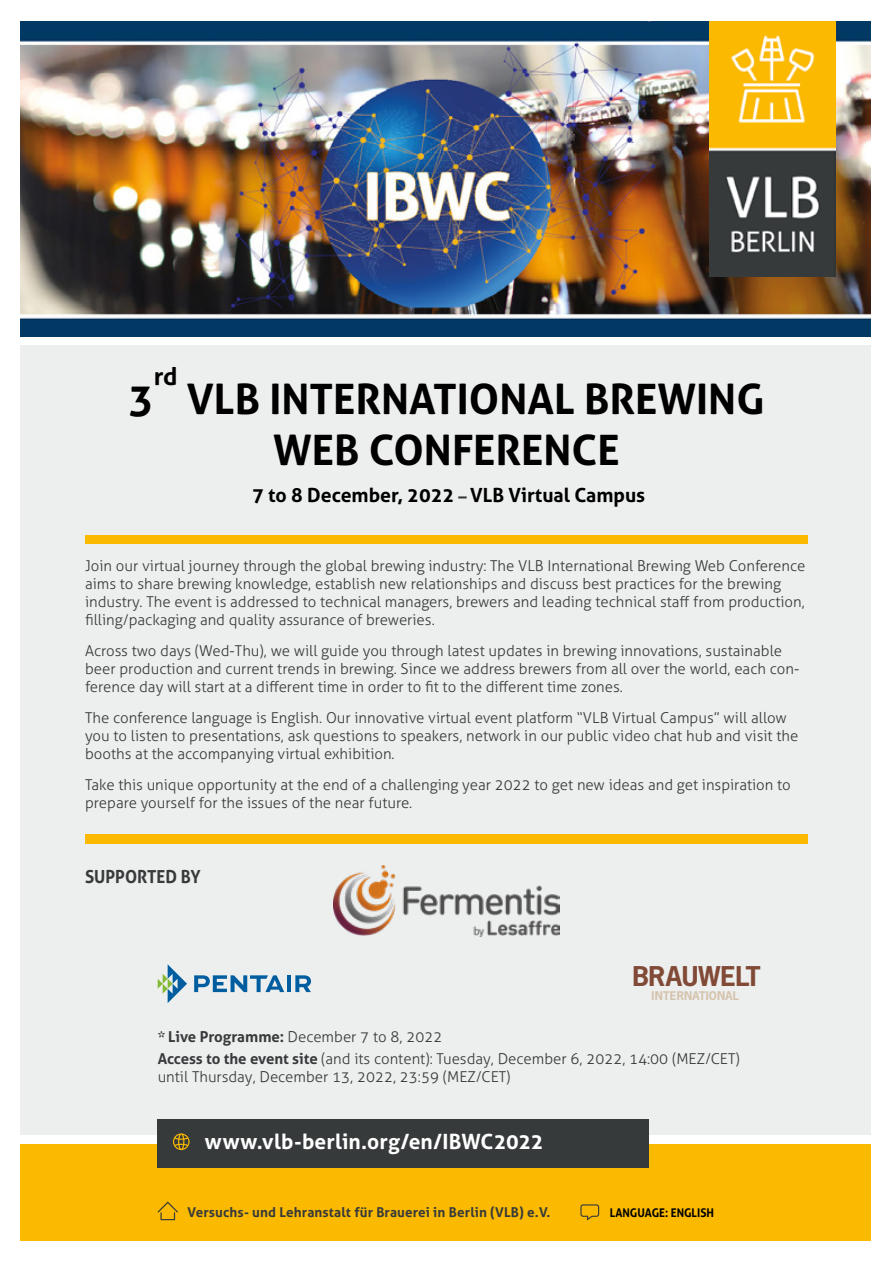
<style>
.page{position:relative;width:893px;height:1263px;background:#fff}
.page>*{position:absolute;margin:0;border:0;box-sizing:border-box;transform-origin:0 0}
.t1{font:700 42px "Aller";color:#000}
.t2{font:700 25.65px "News Gothic";color:#814a36}
.t3{font:700 24.45px "Aller";color:#000}
.t4{font:700 21px "Aller";letter-spacing:.01em;color:#fff}
.t5{font:700 19.5px "Aller";color:#000}
.Themenschwerpunkt{font:700 18px "Aller";color:#373a3b;scale:.93 1}
.Info_Fliesstext{font:300 15px/18px "Aller";color:#373a3b}
.t6{font:700 13.5px "Aller";letter-spacing:.01em;color:#373a3b}
.Themenschwerpunkt-2{font:700 12px "Aller";color:#000;scale:.93 1}
.t7{font:700 11.25px "News Gothic";letter-spacing:.02em;color:#d5c3ab}
.s1{font-size:16.5px;color:#373a3b}
.s2{font-weight:700}
</style>
<div class="page">
<div style="left:21px;top:345px;width:850px;height:790px;background:#edeeee"></div>
<div style="left:21px;top:1144px;width:850px;height:97px;background:#fbba00"></div>
<img style="left:21px;top:21px;width:850px;height:315px">
<svg style="left:158px;top:964px;width:29px;height:39px"></svg>
<svg style="left:194px;top:975px;width:90px;height:17px"></svg>
<hr style="left:287px;top:975px;width:4px;height:17px;background:#005ea0">
<svg style="left:295px;top:975px;width:16px;height:17px"></svg>
<svg style="left:158px;top:1202px;width:20px;height:18px"></svg>
<svg style="left:580px;top:1204px;width:20px;height:17px"></svg>
<div style="left:157px;top:1120px;width:491px;height:48px;background:#373a3b"></div>
<svg style="left:173px;top:1133px;width:17px;height:17px"></svg>
<div style="left:85px;top:536px;width:723px;height:8px;background:#fbba00"></div>
<div style="left:85px;top:834px;width:723px;height:10px;background:#fbba00"></div>
<img style="left:709px;top:21px;width:126px;height:255px">
<img style="left:333px;top:865px;width:227px;height:72px">
<p class="t3" style="left:154px;top:362px;width:25px">rd</p>
<p class="t1" style="left:129px;top:373px;width:27px">3</p>
<p class="t1" style="left:187px;top:373px;width:579px">VLB INTERNATIONAL BREWING</p>
<p class="t1" style="left:273px;top:424px;width:348px">WEB CONFERENCE</p>
<p class="t5" style="left:252px;top:483px;width:395px">7 to 8 December, 2022 <span class="s1">–</span> VLB Virtual Campus</p>
<p class="Info_Fliesstext" style="left:85px;top:557px;width:722px">Join our virtual journey through the global brewing industry: The VLB International Brewing Web Conference aims to share brewing knowledge, establish new relationships and discuss best practices for the brewing industry. The event is addressed to technical managers, brewers and leading technical staff from production, filling/packaging and quality assurance of breweries.</p>
<p class="Info_Fliesstext" style="left:85px;top:642px;width:716px">Across two days (Wed-Thu), we will guide you through latest updates in brewing innovations, sustainable beer production and current trends in brewing. Since we address brewers from all over the world, each con&shy;ference day will start at a different time in order to fit to the different time zones.</p>
<p class="Info_Fliesstext" style="left:85px;top:708px;width:715px">The conference language is English. Our innovative virtual event platform “VLB Virtual Campus” will allow you to listen to presentations, ask questions to speakers, network in our public video chat hub and visit the booths at the accompanying virtual exhibition.</p>
<p class="Info_Fliesstext" style="left:85px;top:775px;width:707px">Take this unique opportunity at the end of a challenging year 2022 to get new ideas and get inspiration to prepare yourself for the issues of the near future.</p>
<p class="Themenschwerpunkt" style="left:85px;top:866px;width:126px">SUPPORTED BY</p>
<p class="t2" style="left:632px;top:959px;width:129px">BRAUWELT</p>
<p class="t7" style="left:652px;top:988px;width:89px">INTERNATIONAL</p>
<p class="Info_Fliesstext" style="left:158px;top:1027px;width:286px"><span class="s2">* Live Programme:</span> December 7 to 8, 2022</p>
<p class="Info_Fliesstext" style="left:158px;top:1050px;width:584px"><span class="s2">Access to the event site</span> (and its content): Tuesday, December 6, 2022, 14:00 (MEZ/CET) until Thursday, December 13, 2022, 23:59 (MEZ/CET)</p>
<p class="t4" style="left:205px;top:1128px;width:340px">www.vlb-berlin.org/en/IBWC2022</p>
<p class="t6" style="left:188px;top:1204px;width:364px">Versuchs- und Lehranstalt für Brauerei in Berlin (VLB) e.V.</p>
<p class="Themenschwerpunkt-2" style="left:610px;top:1205px;width:113px">LANGUAGE: ENGLISH</p>
</div>
